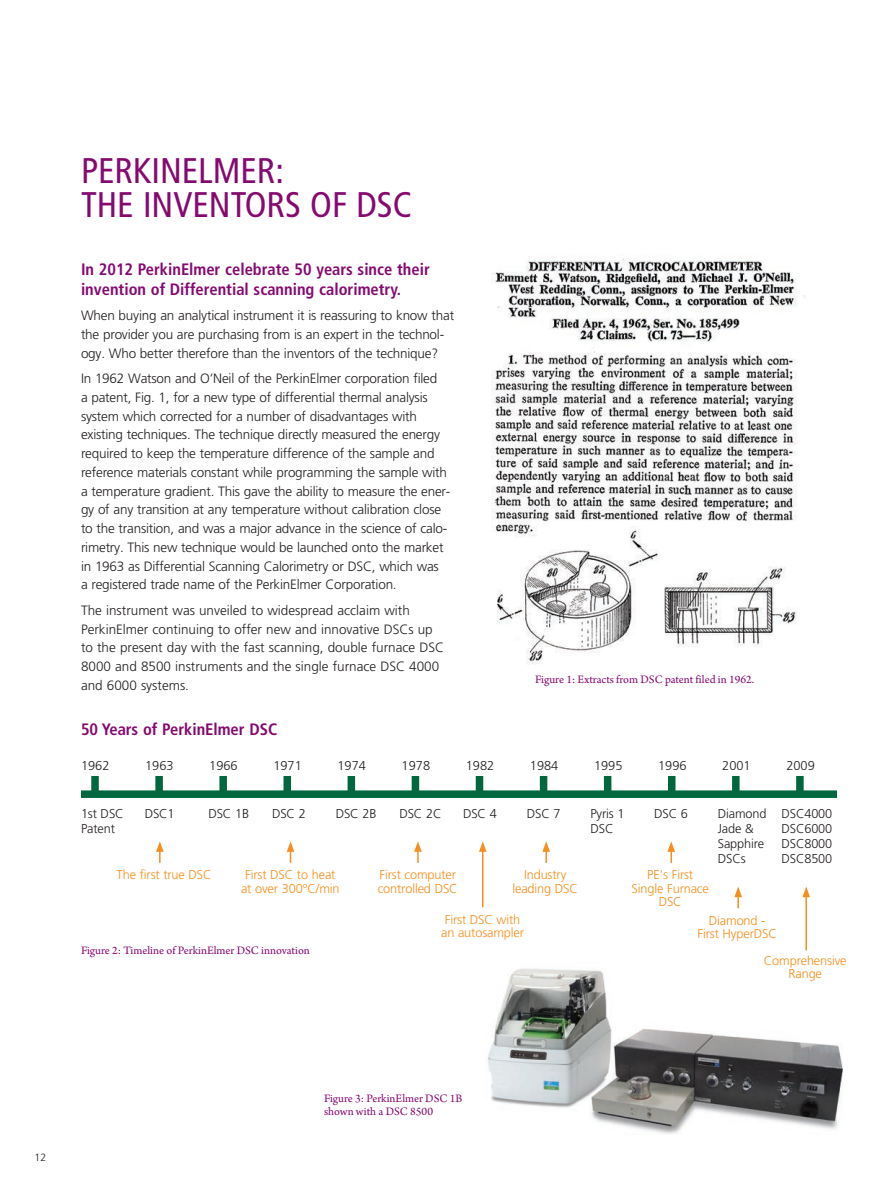
<style>
.page{position:relative;width:891px;height:1188px;background:#fff}
.page>*{position:absolute;margin:0;border:0;box-sizing:border-box;transform-origin:0 0}
.Inside_Page_Headers{font:condensed 35.7px/34.5px "Frutiger";color:#850a70}
.Intro_Sub{font:700 condensed 16.5px/19.5px "Frutiger LT Com";color:#850a70}
.Copy_-_Paragraphs{font:300 13.5px/18.8px "Frutiger";letter-spacing:-.015em;color:#231f20}
.Copy_-_Paragraphs-2{font:300 12.9px "Frutiger";letter-spacing:-.01em;color:#f68f1e}
.Copy_-_Paragraphs-3{font:300 12.9px "Frutiger";letter-spacing:-.01em;color:#231f20}
.Photo_Captions{font:12px/13.5px "Arno Pro";color:#850a70}
.t1{font:300 10.5px "Frutiger";color:#231f20}
</style>
<div class="page">
<img style="left:491px;top:258px;width:315px;height:407px">
<img style="left:488px;top:968px;width:355px;height:166px">
<div style="left:81px;top:790px;width:756px;height:8px;background:#00673e"></div>
<div style="left:91px;top:776px;width:8px;height:20px;background:#00673e"></div>
<div style="left:155px;top:776px;width:8px;height:20px;background:#00673e"></div>
<div style="left:219px;top:776px;width:8px;height:20px;background:#00673e"></div>
<div style="left:284px;top:776px;width:7px;height:20px;background:#00673e"></div>
<div style="left:348px;top:776px;width:7px;height:20px;background:#00673e"></div>
<div style="left:412px;top:776px;width:7px;height:20px;background:#00673e"></div>
<div style="left:476px;top:776px;width:7px;height:20px;background:#00673e"></div>
<div style="left:540px;top:776px;width:7px;height:20px;background:#00673e"></div>
<div style="left:604px;top:776px;width:7px;height:20px;background:#00673e"></div>
<div style="left:668px;top:776px;width:8px;height:20px;background:#00673e"></div>
<div style="left:732px;top:776px;width:8px;height:20px;background:#00673e"></div>
<div style="left:796px;top:776px;width:8px;height:20px;background:#00673e"></div>
<svg style="left:156px;top:841px;width:8px;height:22px"></svg>
<svg style="left:287px;top:841px;width:7px;height:22px"></svg>
<svg style="left:414px;top:841px;width:8px;height:22px"></svg>
<svg style="left:542px;top:841px;width:8px;height:22px"></svg>
<svg style="left:667px;top:841px;width:8px;height:22px"></svg>
<svg style="left:734px;top:887px;width:8px;height:21px"></svg>
<hr style="left:805px;top:895px;width:2px;height:55px;background:#f68f1e">
<svg style="left:802px;top:887px;width:8px;height:10px"></svg>
<hr style="left:482px;top:850px;width:2px;height:57px;background:#f68f1e">
<svg style="left:479px;top:841px;width:8px;height:11px"></svg>
<p class="Inside_Page_Headers" style="left:81px;top:153px;width:332px">PERKINELMER:<br>THE INVENTORS OF DSC</p>
<p class="Intro_Sub" style="left:81px;top:260px;width:350px">In 2012 PerkinElmer celebrate 50 years since their invention of Differential scanning calorimetry.</p>
<p class="Copy_-_Paragraphs" style="left:81px;top:306px;width:375px">When buying an analytical instrument it is reassuring to know that the provider you are purchasing from is an expert in the technol&shy;ogy. Who better therefore than the inventors of the technique?</p>
<p class="Copy_-_Paragraphs" style="left:81px;top:369px;width:371px">In 1962 Watson and O’Neil of the PerkinElmer corporation filed<br>a patent, Fig. 1, for a new type of differential thermal analysis system which corrected for a number of disadvantages with existing techniques. The technique directly measured the energy required to keep the temperature difference of the sample and reference materials constant while programming the sample with a temperature gradient. This gave the ability to measure the ener&shy;gy of any transition at any temperature without calibration close to the transition, and was a major advance in the science of calo&shy;rimetry. This new technique would be launched onto the market in 1963 as Differential Scanning Calorimetry or DSC, which was<br>a registered trade name of the PerkinElmer Corporation.</p>
<p class="Copy_-_Paragraphs" style="left:81px;top:601px;width:365px">The instrument was unveiled to widespread acclaim with PerkinElmer continuing to offer new and innovative DSCs up to the present day with the fast scanning, double furnace DSC 8000 and 8500 instruments and the single furnace DSC 4000 and 6000 systems.</p>
<p class="Intro_Sub" style="left:81px;top:719px;width:198px">50 Years of PerkinElmer DSC</p>
<p class="Photo_Captions" style="left:535px;top:673px;width:221px">Figure 1: Extracts from DSC patent filed in 1962.</p>
<p class="Copy_-_Paragraphs-3" style="left:81px;top:758px;width:30px">1962</p>
<p class="Copy_-_Paragraphs-3" style="left:145px;top:758px;width:30px">1963</p>
<p class="Copy_-_Paragraphs-3" style="left:209px;top:758px;width:30px">1966</p>
<p class="Copy_-_Paragraphs-3" style="left:273px;top:758px;width:30px">1971</p>
<p class="Copy_-_Paragraphs-3" style="left:338px;top:758px;width:30px">1974</p>
<p class="Copy_-_Paragraphs-3" style="left:402px;top:758px;width:30px">1978</p>
<p class="Copy_-_Paragraphs-3" style="left:466px;top:758px;width:30px">1982</p>
<p class="Copy_-_Paragraphs-3" style="left:530px;top:758px;width:30px">1984</p>
<p class="Copy_-_Paragraphs-3" style="left:594px;top:758px;width:30px">1995</p>
<p class="Copy_-_Paragraphs-3" style="left:658px;top:758px;width:30px">1996</p>
<p class="Copy_-_Paragraphs-3" style="left:722px;top:758px;width:30px">2001</p>
<p class="Copy_-_Paragraphs-3" style="left:786px;top:758px;width:30px">2009</p>
<p class="Copy_-_Paragraphs-3" style="left:81px;top:806px;width:44px">1st DSC</p>
<p class="Copy_-_Paragraphs-3" style="left:145px;top:806px;width:32px">DSC1</p>
<p class="Copy_-_Paragraphs-3" style="left:208px;top:806px;width:42px">DSC 1B</p>
<p class="Copy_-_Paragraphs-3" style="left:272px;top:806px;width:35px">DSC 2</p>
<p class="Copy_-_Paragraphs-3" style="left:336px;top:806px;width:42px">DSC 2B</p>
<p class="Copy_-_Paragraphs-3" style="left:399px;top:806px;width:44px">DSC 2C</p>
<p class="Copy_-_Paragraphs-3" style="left:463px;top:806px;width:35px">DSC 4</p>
<p class="Copy_-_Paragraphs-3" style="left:527px;top:806px;width:35px">DSC 7</p>
<p class="Copy_-_Paragraphs-3" style="left:590px;top:806px;width:36px">Pyris 1</p>
<p class="Copy_-_Paragraphs-3" style="left:654px;top:806px;width:35px">DSC 6</p>
<p class="Copy_-_Paragraphs-3" style="left:718px;top:806px;width:116px">Diamond DSC4000</p>
<p class="Copy_-_Paragraphs-3" style="left:81px;top:821px;width:36px">Patent</p>
<p class="Copy_-_Paragraphs-3" style="left:590px;top:821px;width:25px">DSC</p>
<p class="Copy_-_Paragraphs-3" style="left:718px;top:821px;width:37px">Jade &amp;</p>
<p class="Copy_-_Paragraphs-3" style="left:781px;top:821px;width:52px">DSC6000</p>
<p class="Copy_-_Paragraphs-3" style="left:718px;top:836px;width:48px">Sapphire</p>
<p class="Copy_-_Paragraphs-3" style="left:781px;top:836px;width:52px">DSC8000</p>
<p class="Copy_-_Paragraphs-3" style="left:718px;top:851px;width:29px">DSCs</p>
<p class="Copy_-_Paragraphs-3" style="left:781px;top:851px;width:52px">DSC8500</p>
<p class="Copy_-_Paragraphs-2" style="left:117px;top:868px;width:97px">The first true DSC</p>
<p class="Copy_-_Paragraphs-2" style="left:245px;top:868px;width:92px">First DSC to heat</p>
<p class="Copy_-_Paragraphs-2" style="left:241px;top:881px;width:100px">at over 300°C/min</p>
<p class="Photo_Captions" style="left:81px;top:944px;width:230px">Figure 2: Timeline of PerkinElmer DSC innovation</p>
<p class="Copy_-_Paragraphs-2" style="left:380px;top:868px;width:78px">First computer</p>
<p class="Copy_-_Paragraphs-2" style="left:378px;top:881px;width:82px">controlled DSC</p>
<p class="Copy_-_Paragraphs-2" style="left:524px;top:868px;width:44px">Industry</p>
<p class="Copy_-_Paragraphs-2" style="left:512px;top:881px;width:67px">leading DSC</p>
<p class="Copy_-_Paragraphs-2" style="left:445px;top:912px;width:77px">First DSC with</p>
<p class="Copy_-_Paragraphs-2" style="left:441px;top:926px;width:84px">an autosampler</p>
<p class="Copy_-_Paragraphs-2" style="left:647px;top:868px;width:47px">PE's First</p>
<p class="Copy_-_Paragraphs-2" style="left:632px;top:881px;width:79px">Single Furnace</p>
<p class="Copy_-_Paragraphs-2" style="left:659px;top:895px;width:25px">DSC</p>
<p class="Copy_-_Paragraphs-2" style="left:709px;top:913px;width:58px">Diamond -</p>
<p class="Copy_-_Paragraphs-2" style="left:698px;top:927px;width:81px">First HyperDSC</p>
<p class="Copy_-_Paragraphs-2" style="left:764px;top:953px;width:84px">Comprehensive</p>
<p class="Copy_-_Paragraphs-2" style="left:789px;top:967px;width:35px">Range</p>
<p class="t1" style="left:35px;top:1151px;width:13px">12</p>
<p class="Photo_Captions" style="left:324px;top:1092px;width:140px">Figure 3: PerkinElmer DSC 1B shown with a DSC 8500</p>
</div>
